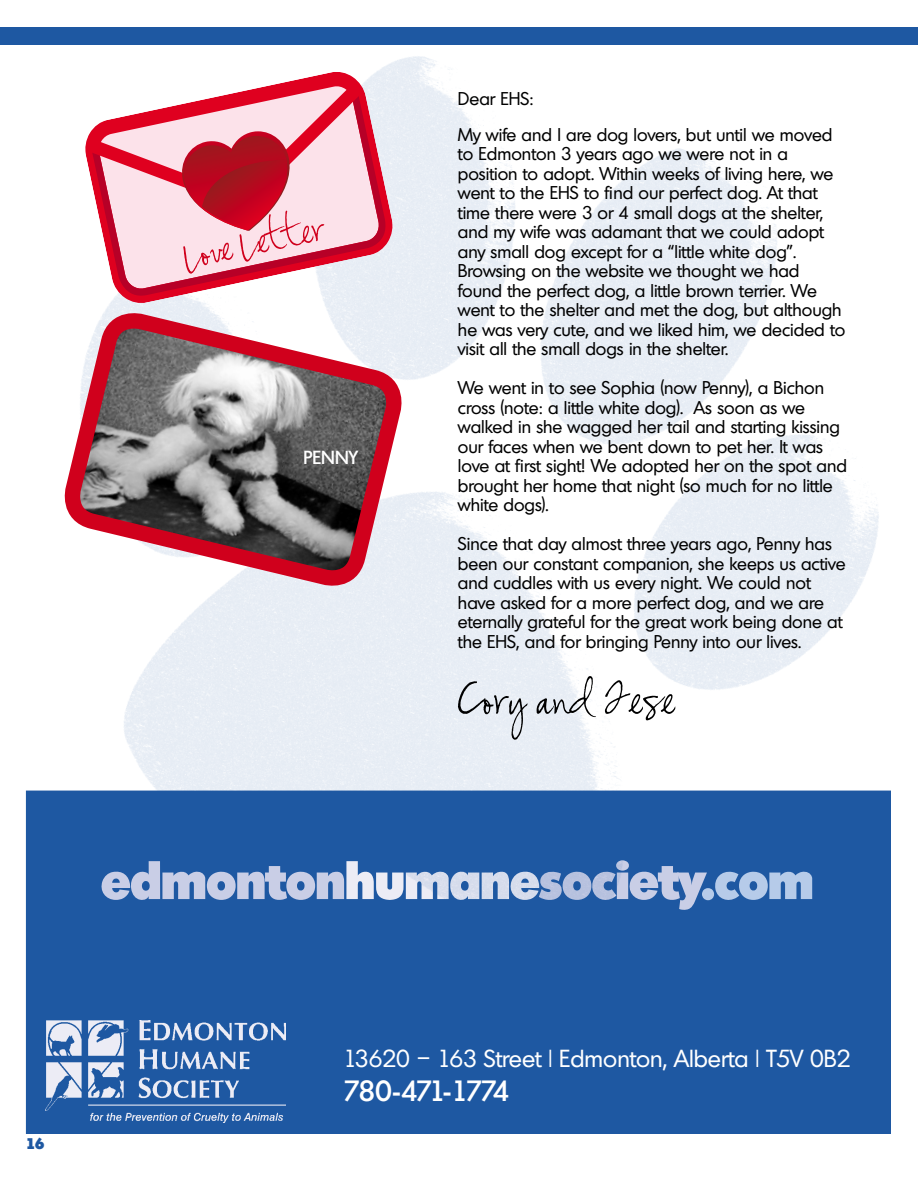
<style>
.page{position:relative;width:918px;height:1188px;background:#fff}
.page>*{position:absolute;margin:0;border:0;box-sizing:border-box;transform-origin:0 0}
.t1{font:66px "Susie's Hand";color:#000}
.t2{font:57.6px "Susie's Hand";color:#d0001c}
.t3{font:800 52.65px "Montreal";letter-spacing:-.02em;color:#c9cee6}
.t4{font:500 28.5px "Montreal";letter-spacing:-.08em;color:#fff}
.t5{font:24px "Montreal";color:#fff}
.t6{font:500 18.45px "Montreal";color:#fff}
.t7{font:18px/19.5px "Montreal";color:#000}
.t8{font:800 15px "Montreal";color:#1e58a2}
.s1{color:#ececf5}
.s2{color:#b6cbe9}
</style>
<div class="page">
<div style="left:26px;top:791px;width:865px;height:343px;background:#1e58a2"></div>
<img style="left:0;top:27px;width:918px;height:991px">
<img style="left:46px;top:1020px;width:239px;height:103px">
<svg style="left:55px;top:279px;width:357px;height:340px"></svg>
<svg style="left:80px;top:66px;width:318px;height:242px"></svg>
<svg style="left:91px;top:91px;width:299px;height:209px"></svg>
<svg style="left:86px;top:82px;width:293px;height:151px;fill:#fce2ea"></svg>
<svg style="left:179px;top:131px;width:118px;height:100px;background:#cd5262"></svg>
<h2 class="t2" style="left:178px;top:231px;width:145px;rotate:-12deg">Love Letter</h2>
<p class="t6" style="left:303px;top:446px;width:56px">PENNY</p>
<p class="t7" style="left:458px;top:80px;width:376px;line-height:36px">Dear EHS:<br>My wife and I are dog lovers, but until we moved</p>
<p class="t7" style="left:458px;top:144px;width:389px">to Edmonton 3 years ago we were not in a position to adopt. Within weeks of living here, we went to the EHS to find our perfect dog. At that time there were 3 or 4 small dogs at the shelter, and my wife was adamant that we could adopt any small dog except for a “little white dog”.<br>Browsing on the website we thought we had found the perfect dog, a little brown terrier. We went to the shelter and met the dog, but although he was very cute, and we liked him, we decided to visit all the small dogs in the shelter.</p>
<p class="t7" style="left:458px;top:378px;width:391px">We went in to see Sophia (now Penny), a Bichon cross (note: a little white dog). As soon as we walked in she wagged her tail and starting kissing our faces when we bent down to pet her. It was love at first sight! We adopted her on the spot and brought her home that night (so much for no little white dogs).</p>
<p class="t7" style="left:458px;top:534px;width:389px">Since that day almost three years ago, Penny has been our constant companion, she keeps us active and cuddles with us every night. We could not have asked for a more perfect dog, and we are eternally grateful for the great work being done at the EHS, and for bringing Penny into our lives.</p>
<h1 class="t1" style="left:458px;top:669px;width:219px">Cory and Tese</h1>
<h3 class="t3" style="left:101px;top:846px;width:715px">edmonton<span class="s1">humane</span>society<span class="s2">.com</span></h3>
<p class="t8" style="left:26px;top:1134px;width:20px">16</p>
<h3 class="t5" style="left:343px;top:1044px;width:509px">13620 – 163 Street | Edmonton, Alberta | T5V 0B2</h3>
<h3 class="t4" style="left:343px;top:1073px;width:168px">780-471-1774</h3>
</div>
